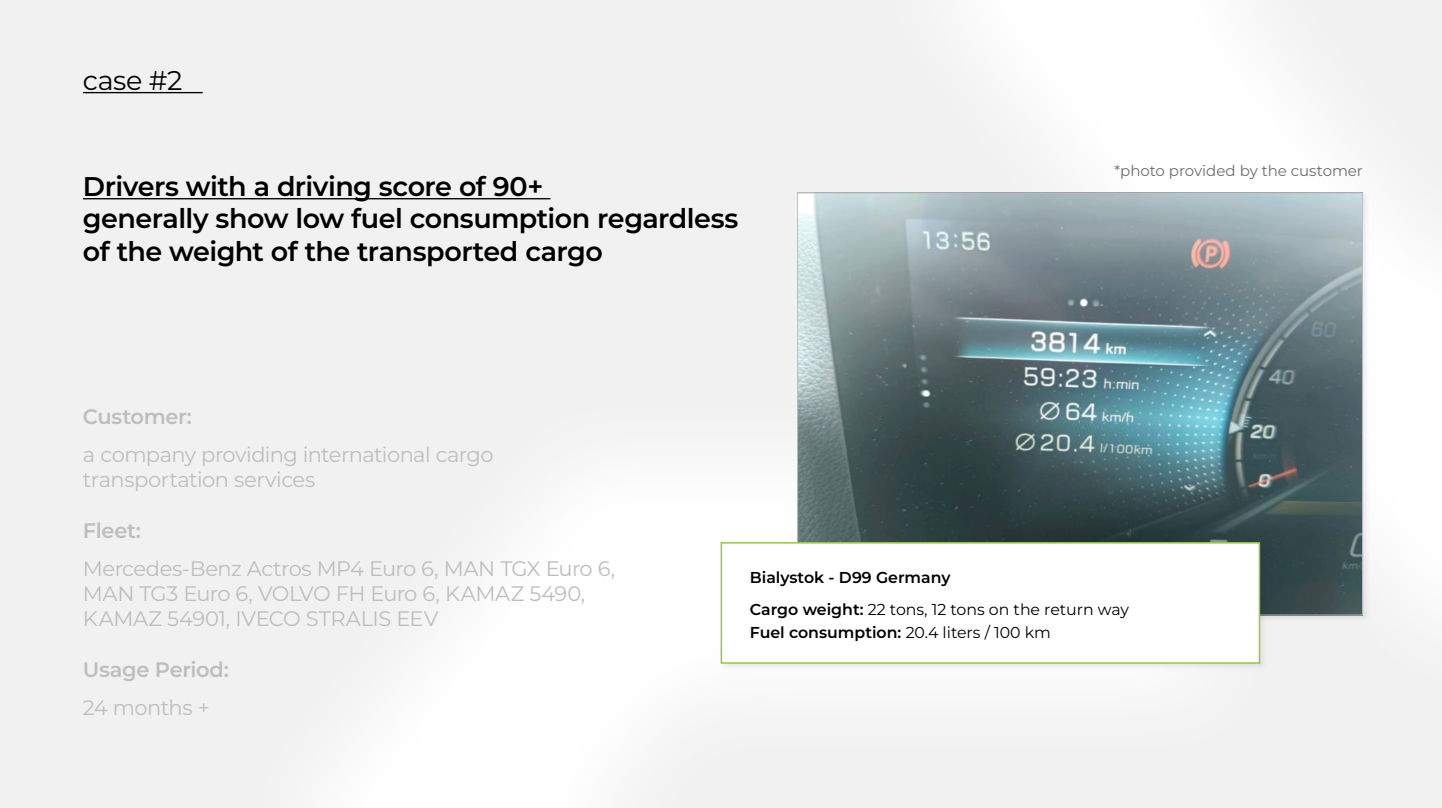
<style>
.page{position:relative;width:1442px;height:808px;background:#fff}
.page>*{position:absolute;margin:0;border:0;box-sizing:border-box;transform-origin:0 0}
.t1{font:600 27px/32.4px "Montserrat";letter-spacing:-.02em;color:#000}
.t2{font:27px "Montserrat";color:#000}
.t3{font:21px/25.2px "Montserrat";letter-spacing:-.025em;color:#bcbec0}
.t4{font:600 21px "Montserrat";letter-spacing:-.02em;color:#bcbec0}
.t5{font:600 15.75px/31.7px "Montserrat";color:#000}
.t6{font:15px "Montserrat";letter-spacing:-.005em;color:#6d6e71}
.s1{font-weight:400}
</style>
<div class="page">
<div style="left:795px;top:191px;width:575px;height:432px;background:#000;opacity:.07"></div>
<img style="left:799px;top:195px;width:561px;height:418px">
<hr style="left:83px;top:198px;width:467px;height:1px;background:#000">
<div style="left:719px;top:541px;width:548px;height:130px;background:#000;opacity:.07"></div>
<div style="left:720px;top:542px;width:540px;height:122px;background:#fff;border:2px solid #95c93d"></div>
<hr style="left:83px;top:92px;width:120px;height:1px;background:#000">
<p class="t2" style="left:83px;top:64px;width:101px">case #2</p>
<p class="t1" style="left:83px;top:170px;width:657px">Drivers with a driving score of 90+<br>generally show low fuel consumption regardless of the weight of the transported cargo</p>
<p class="t6" style="left:1114px;top:162px;width:250px">*photo provided by the customer</p>
<p class="t4" style="left:83px;top:404px;width:111px">Customer:</p>
<p class="t3" style="left:83px;top:442px;width:412px">a company providing international cargo transportation services</p>
<p class="t4" style="left:83px;top:518px;width:60px">Fleet:</p>
<p class="t3" style="left:83px;top:556px;width:534px">Mercedes-Benz Actros MP4 Euro 6, MAN TGX Euro 6,<br>MAN TG3 Euro 6, VOLVO FH Euro 6, KAMAZ 5490,<br>KAMAZ 54901, IVECO STRALIS EEV</p>
<p class="t4" style="left:83px;top:656px;width:147px">Usage Period:</p>
<p class="t3" style="left:83px;top:695px;width:128px">24 months +</p>
<p class="t5" style="left:750px;top:562px;width:381px">Bialystok - D99 Germany<br>Cargo weight: <span class="s1">22 tons, 12 tons on the return way</span></p>
<p class="t5" style="left:750px;top:616px;width:302px">Fuel consumption: <span class="s1">20.4 liters / 100 km</span></p>
</div>
